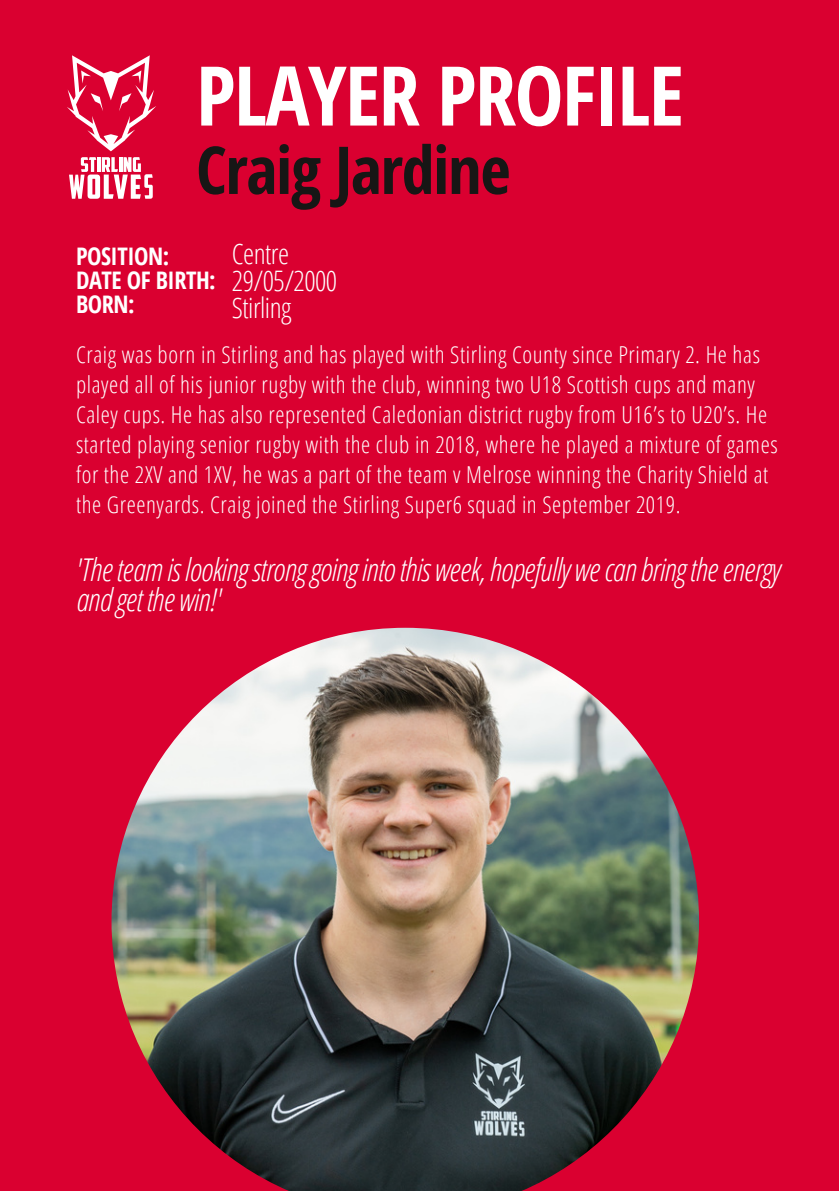
<style>
.page{position:relative;width:839px;height:1191px;background:#fff}
.page>*{position:absolute;margin:0;border:0;box-sizing:border-box;transform-origin:0 0}
.t1{font:700 82.4px "Open Sans Condensed";letter-spacing:-.02em;color:#fff}
.t2{font:700 66px "Open Sans Condensed";letter-spacing:-.015em;color:#171615}
.t3{font:italic 300 31.4px/30px "Open Sans Condensed";letter-spacing:-.02em;color:#fff}
.t4{font:300 28.2px/27px "Open Sans Condensed";letter-spacing:-.02em;color:#fff}
.t5{font:700 24.2px/24px "Open Sans Condensed";letter-spacing:-.02em;color:#fff}
.t6{font:300 23.4px/30px "Open Sans Condensed";letter-spacing:.025em;color:#fff}
</style>
<div class="page">
<div style="left:0;top:0;width:838px;height:1191px;background:#da0030"></div>
<svg style="left:67px;top:55px;width:89px;height:96px"></svg>
<svg style="left:69px;top:157px;width:84px;height:42px"></svg>
<img style="left:111px;top:628px;width:588px;height:563px">
<h1 class="t1" style="left:196px;top:38px;width:489px">PLAYER PROFILE</h1>
<h2 class="t2" style="left:196px;top:123px;width:316px">Craig Jardine</h2>
<p class="t4" style="left:232px;top:240px;width:107px">Centre<br>29/05/2000<br>Stirling</p>
<p class="t5" style="left:76px;top:244px;width:141px">POSITION:<br>DATE OF BIRTH:<br>BORN:</p>
<p class="t6" style="left:76px;top:339px;width:703px">Craig was born in Stirling and has played with Stirling County since Primary 2. He has played all of his junior rugby with the club, winning two U18 Scottish cups and many Caley cups. He has also represented Caledonian district rugby from U16’s to U20’s. He started playing senior rugby with the club in 2018, where he played a mixture of games for the 2XV and 1XV, he was a part of the team v Melrose winning the Charity Shield at the Greenyards. Craig joined the Stirling Super6 squad in September 2019.</p>
<h3 class="t3" style="left:76px;top:554px;width:705px">'Theteamislookingstronggoingintothis week,hopefully wecanbringtheenergy andget the win!'</h3>
</div>
